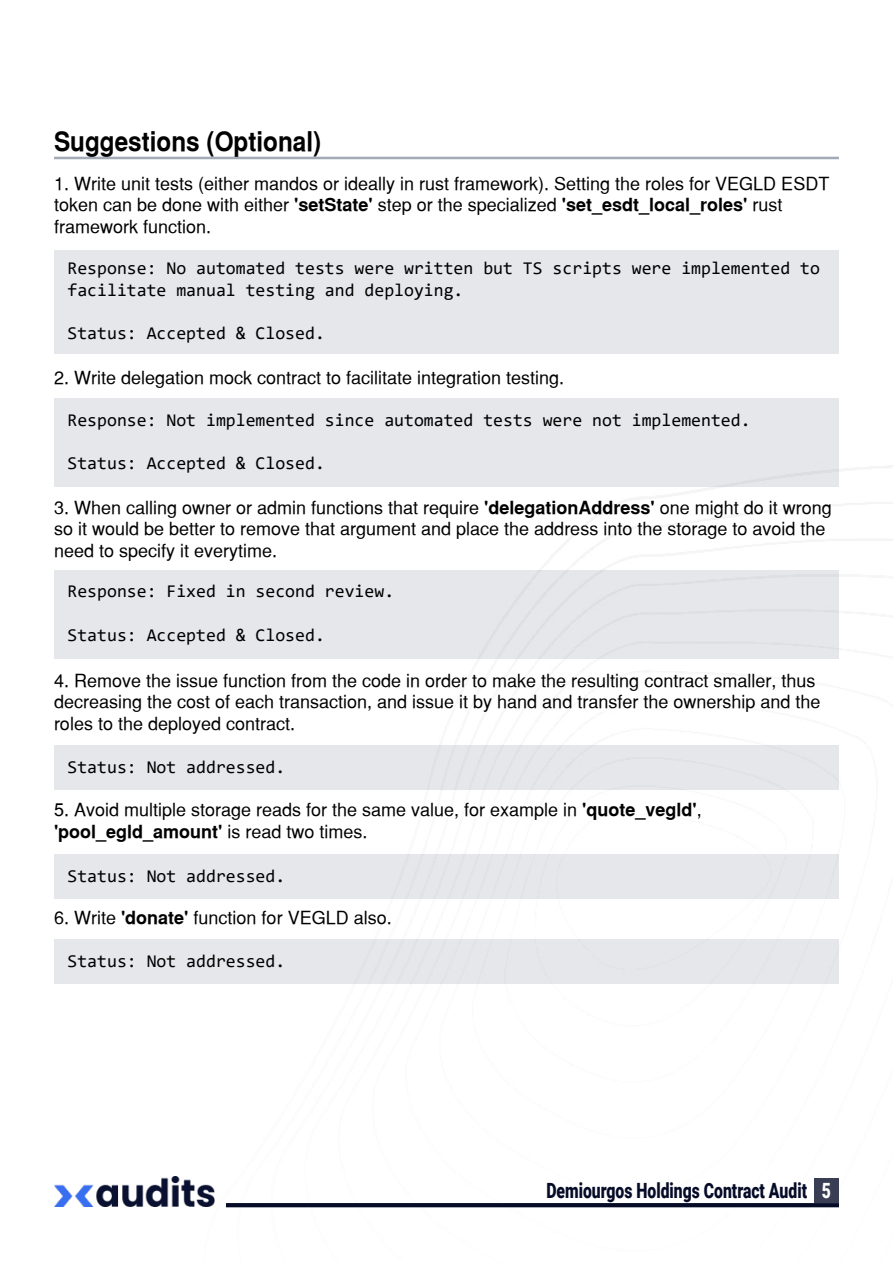
<style>
.page{position:relative;width:893px;height:1263px;background:#fff}
.page>*{position:absolute;margin:0;border:0;box-sizing:border-box;transform-origin:0 0}
.t1{font:700 27px "Sans Serif";color:#000;scale:.9 1}
.t2{font:900 21px "Roboto";color:#060b27;scale:.75 1}
.t3{font:18px/21.6px "Sans Serif";color:#000}
.t4{font:18px/21.6px "Consolas";color:#000}
.s1{font-weight:700}
.s2{color:#fff}
</style>
<div class="page">
<img style="left:203px;top:465px;width:690px;height:743px">
<div style="left:814px;top:1178px;width:25px;height:25px;background:#3a3e54"></div>
<img style="left:54px;top:1176px;width:160px;height:30px">
<svg style="left:226px;top:1203px;width:613px;height:4px;background:#0a0f2a"></svg>
<hr style="left:54px;top:157px;width:785px;height:2px;background:#233855">
<div style="left:54px;top:250px;width:785px;height:103px;background:#e5e7eb"></div>
<div style="left:54px;top:399px;width:785px;height:88px;background:#e5e7eb"></div>
<div style="left:54px;top:570px;width:785px;height:88px;background:#e5e7eb"></div>
<div style="left:54px;top:746px;width:785px;height:44px;background:#e5e7eb"></div>
<div style="left:54px;top:854px;width:785px;height:44px;background:#e5e7eb"></div>
<div style="left:54px;top:940px;width:785px;height:44px;background:#e5e7eb"></div>
<h1 class="t1" style="left:54px;top:125px;width:299px">Suggestions (Optional)</h1>
<p class="t3" style="left:54px;top:172px;width:777px">1. Write unit tests (either mandos or ideally in rust framework). Setting the roles for VEGLD ESDT token can be done with either <span class="s1">'setState'</span> step or the specialized <span class="s1">'set_esdt_local_roles'</span> rust framework function.</p>
<p class="t4" style="left:68px;top:257px;width:754px">Response: No automated tests were written but TS scripts were implemented to facilitate manual testing and deploying.</p>
<p class="t4" style="left:68px;top:322px;width:259px">Status: Accepted &amp; Closed.</p>
<p class="t3" style="left:54px;top:367px;width:512px">2. Write delegation mock contract to facilitate integration testing.</p>
<p class="t4" style="left:68px;top:409px;width:685px">Response: Not implemented since automated tests were not implemented.</p>
<p class="t4" style="left:68px;top:452px;width:259px">Status: Accepted &amp; Closed.</p>
<p class="t3" style="left:54px;top:496px;width:779px">3. When calling owner or admin functions that require <span class="s1">'delegationAddress'</span> one might do it wrong so it would be better to remove that argument and place the address into the storage to avoid the need to specify it everytime.</p>
<p class="t4" style="left:68px;top:580px;width:328px">Response: Fixed in second review.</p>
<p class="t4" style="left:68px;top:623px;width:259px">Status: Accepted &amp; Closed.</p>
<p class="t3" style="left:54px;top:669px;width:768px">4. Remove the issue function from the code in order to make the resulting contract smaller, thus decreasing the cost of each transaction, and issue it by hand and transfer the ownership and the roles to the deployed contract.</p>
<p class="t4" style="left:68px;top:756px;width:219px">Status: Not addressed.</p>
<p class="t3" style="left:54px;top:799px;width:649px">5. Avoid multiple storage reads for the same value, for example in <span class="s1">'quote_vegld'</span>, <span class="s1">'pool_egld_amount'</span> is read two times.</p>
<p class="t4" style="left:68px;top:864px;width:219px">Status: Not addressed.</p>
<p class="t3" style="left:54px;top:907px;width:339px">6. Write <span class="s1">'donate'</span> function for VEGLD also.</p>
<p class="t4" style="left:68px;top:950px;width:219px">Status: Not addressed.</p>
<p class="t2" style="left:546px;top:1176px;width:381px">Demiourgos Holdings Contract Audit <span class="s2">5</span></p>
</div>
